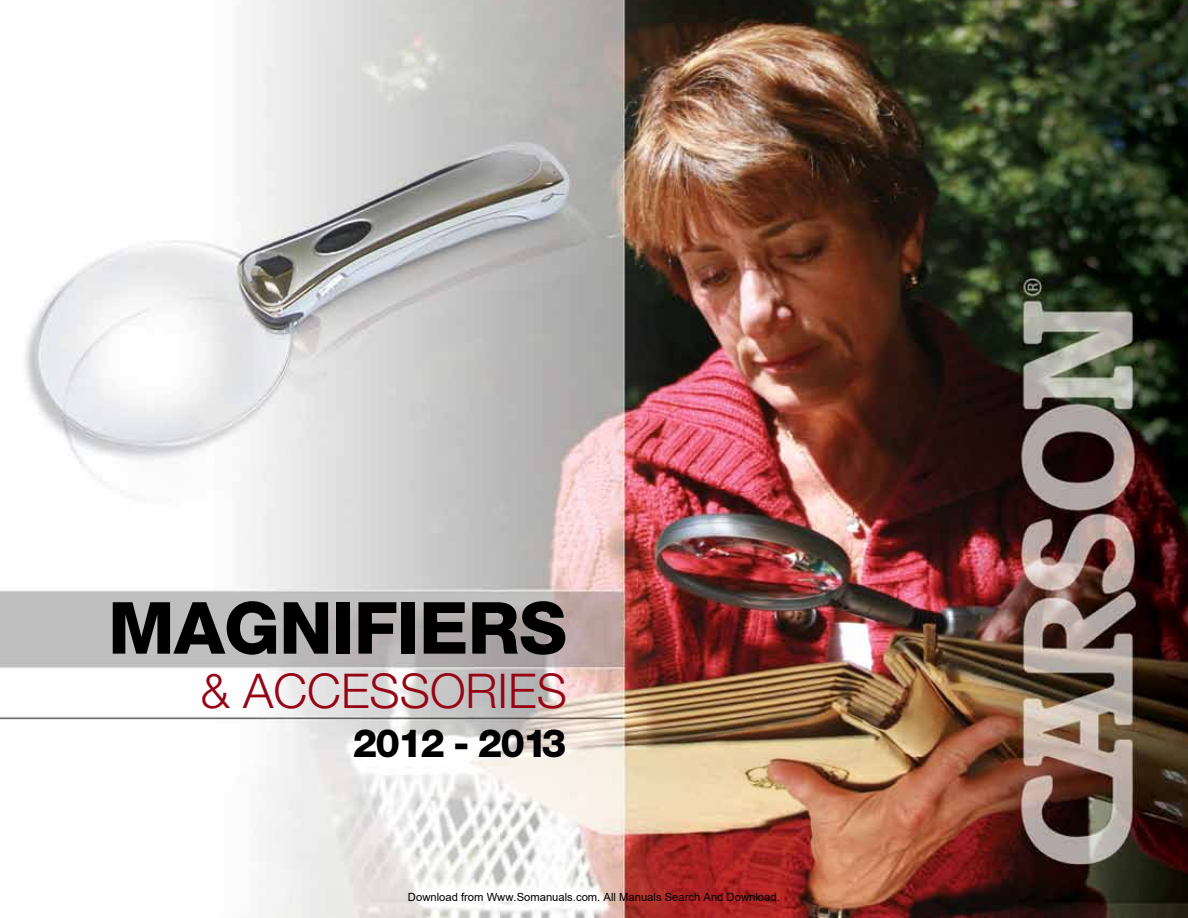
<style>
.page{position:relative;width:1188px;height:918px;background:#fff}
.page>*{position:absolute;margin:0;border:0;box-sizing:border-box;transform-origin:0 0}
.t1{font:800 72px "Helvetica Neue";letter-spacing:-.01em;color:#000}
.t2{font:300 48px "Helvetica Neue";color:#960515}
.t3{font:800 39px "Helvetica Neue";letter-spacing:-.05em;color:#000}
.t4{font:11.25px "Arial";color:#000}
</style>
<div class="page">
<img style="left:0;top:0;width:1188px;height:918px">
<h1 class="t1" style="left:108px;top:585px;width:460px">MAGNIFIERS</h1>
<h2 class="t2" style="left:201px;top:661px;width:368px">&amp; ACCESSORIES</h2>
<h3 class="t3" style="left:353px;top:720px;width:215px">2012 - 2013</h3>
<p class="t4" style="left:408px;top:890px;width:373px">Download from Www.Somanuals.com. All Manuals Search And Download.</p>
</div>
